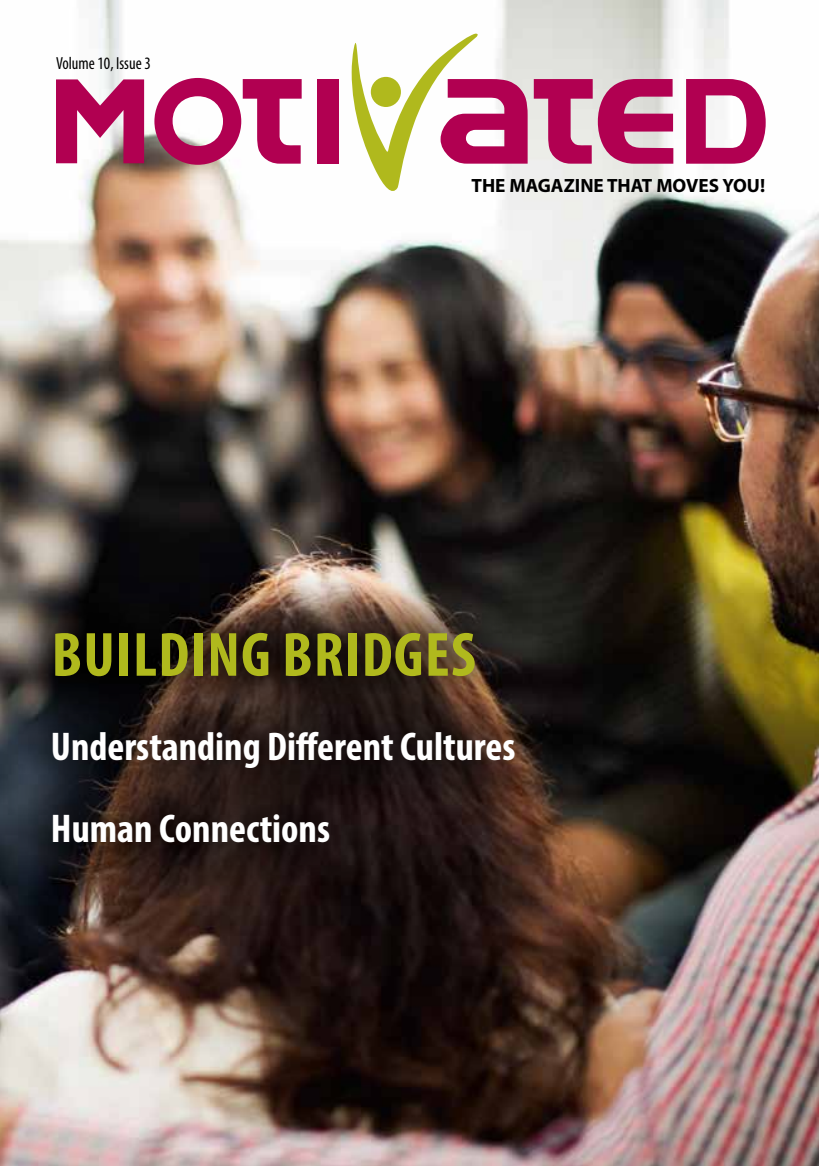
<style>
.page{position:relative;width:819px;height:1166px;background:#fff}
.page>*{position:absolute;margin:0;border:0;box-sizing:border-box;transform-origin:0 0}
.t1{font:700 condensed 63px "Myriad Pro";letter-spacing:.02em;color:#b0b91d}
.t2{font:700 condensed 40.25px/82.2px "Myriad Pro";color:#fff}
.t3{font:700 19.25px "Myriad Pro";color:#000}
.t4{font:condensed 17.5px "Myriad Pro";color:#000;scale:.95 1}
</style>
<div class="page">
<img style="left:0;top:0;width:819px;height:1166px">
<svg style="left:0;top:574px;width:572px;height:328px;background:#2e231f"></svg>
<svg style="left:56px;top:79px;width:88px;height:84px"></svg>
<div style="left:317px;top:79px;width:22px;height:85px;background:#b10051"></div>
<svg style="left:686px;top:79px;width:79px;height:85px"></svg>
<svg style="left:533px;top:79px;width:140px;height:85px;background:#c65d8b"></svg>
<svg style="left:351px;top:33px;width:176px;height:163px"></svg>
<svg style="left:154px;top:78px;width:147px;height:87px"></svg>
<p class="t4" style="left:56px;top:53px;width:101px">Volume 10, Issue 3</p>
<p class="t3" style="left:471px;top:173px;width:295px">THE MAGAZINE THAT MOVES YOU!</p>
<h1 class="t1" style="left:52px;top:615px;width:425px">Building Bridges</h1>
<p class="t2" style="left:51px;top:704px;width:466px">Understanding Different Cultures<br>Human Connections</p>
</div>
